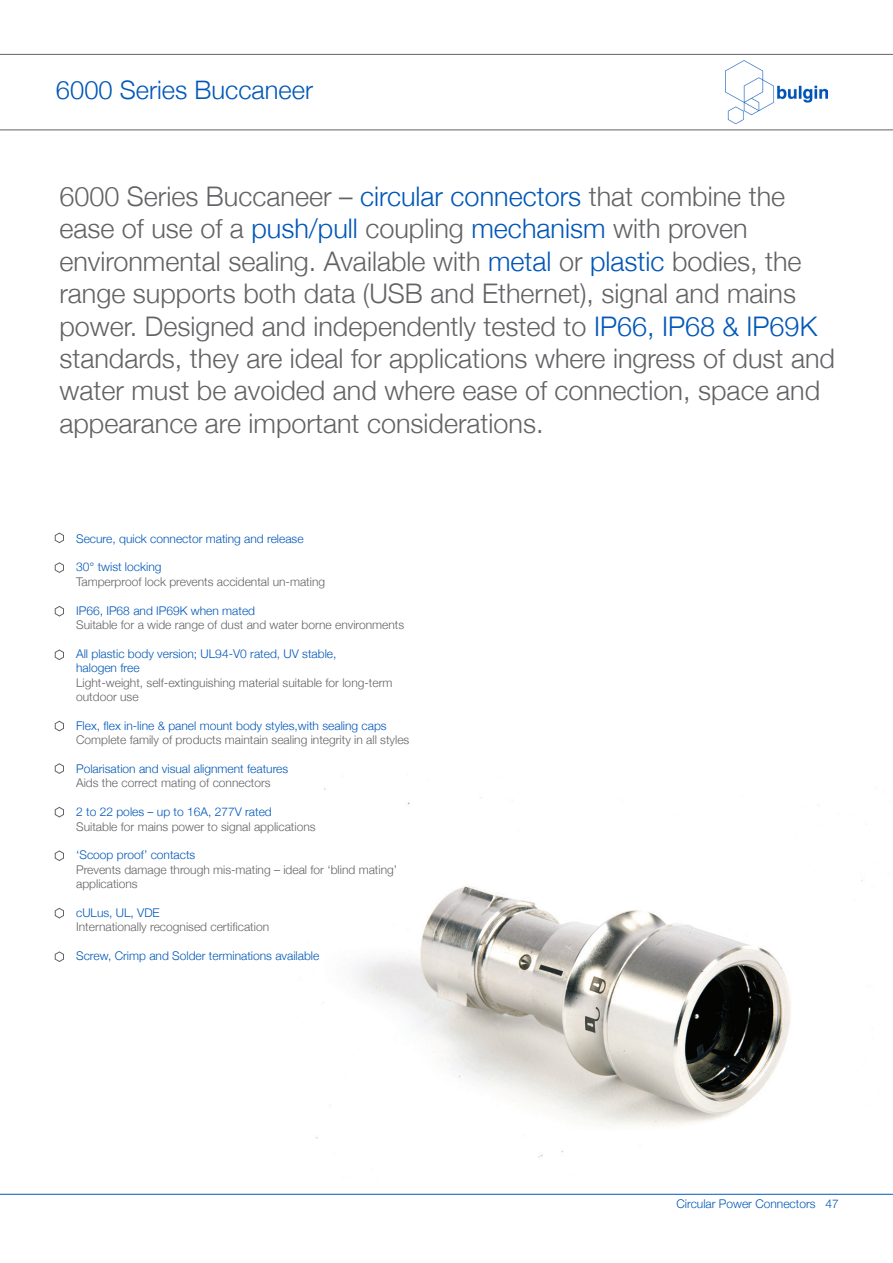
<style>
.page{position:relative;width:893px;height:1263px;background:#fff}
.page>*{position:absolute;margin:0;border:0;box-sizing:border-box;transform-origin:0 0}
.t1{font:300 27px/32.4px "Helvetica Neue";color:#636366}
.Product_Titles{font:300 25.5px "Helvetica Neue";color:#0057b8}
.t2{font:300 12px "Helvetica Neue";color:#636366}
.t3{font:300 12px "Helvetica Neue";color:#0057b8}
.s1{color:#0057b8}
</style>
<div class="page">
<img style="left:726px;top:61px;width:101px;height:63px">
<hr style="left:0;top:54px;width:893px;height:1px;background:#636366">
<hr style="left:0;top:129px;width:893px;height:1px;background:#636366">
<hr style="left:0;top:1194px;width:893px;height:1px;background:#0057b8">
<img style="left:301px;top:774px;width:569px;height:384px">
<svg style="left:54px;top:532px;width:10px;height:11px"></svg>
<svg style="left:54px;top:562px;width:10px;height:11px"></svg>
<svg style="left:54px;top:606px;width:10px;height:11px"></svg>
<svg style="left:54px;top:649px;width:10px;height:11px"></svg>
<svg style="left:54px;top:720px;width:10px;height:12px"></svg>
<svg style="left:54px;top:763px;width:10px;height:11px"></svg>
<svg style="left:54px;top:806px;width:10px;height:12px"></svg>
<svg style="left:54px;top:850px;width:10px;height:11px"></svg>
<svg style="left:54px;top:907px;width:10px;height:12px"></svg>
<svg style="left:54px;top:951px;width:10px;height:11px"></svg>
<p class="Product_Titles" style="left:56px;top:69px;width:259px">6000 Series Buccaneer</p>
<p class="t1" style="left:59px;top:178px;width:777px">6000 Series Buccaneer – <span class="s1">circular connectors</span> that combine the ease of use of a <span class="s1">push/pull</span> coupling <span class="s1">mechanism</span> with proven environmental sealing. Available with <span class="s1">metal</span> or <span class="s1">plastic</span> bodies, the range supports both data (USB and Ethernet), signal and mains power. Designed and independently tested to <span class="s1">IP66, IP68 &amp; IP69K </span>standards, they are ideal for applications where ingress of dust and water must be avoided and where ease of connection, space and appearance are important considerations.</p>
<p class="t3" style="left:76px;top:529px;width:229px">Secure, quick connector mating and release</p>
<p class="t3" style="left:76px;top:557px;width:87px">30° twist locking</p>
<p class="t2" style="left:76px;top:572px;width:250px">Tamperproof lock prevents accidental un-mating</p>
<p class="t3" style="left:76px;top:601px;width:180px">IP66, IP68 and IP69K when mated</p>
<p class="t2" style="left:76px;top:615px;width:330px">Suitable for a wide range of dust and water borne environments</p>
<p class="t3" style="left:76px;top:644px;width:262px">All plastic body version; UL94-V0 rated, UV stable,</p>
<p class="t3" style="left:76px;top:658px;width:65px">halogen free</p>
<p class="t2" style="left:76px;top:673px;width:318px">Light-weight, self-extinguishing material suitable for long-term</p>
<p class="t2" style="left:76px;top:687px;width:64px">outdoor use</p>
<p class="t3" style="left:76px;top:716px;width:312px">Flex, flex in-line &amp; panel mount body styles,with sealing caps</p>
<p class="t2" style="left:76px;top:730px;width:335px">Complete family of products maintain sealing integrity in all styles</p>
<p class="t3" style="left:76px;top:759px;width:214px">Polarisation and visual alignment features</p>
<p class="t2" style="left:76px;top:773px;width:196px">Aids the correct mating of connectors</p>
<p class="t3" style="left:76px;top:802px;width:197px">2 to 22 poles – up to 16A, 277V rated</p>
<p class="t2" style="left:76px;top:817px;width:241px">Suitable for mains power to signal applications</p>
<p class="t3" style="left:76px;top:845px;width:121px">‘Scoop proof’ contacts</p>
<p class="t2" style="left:76px;top:860px;width:322px">Prevents damage through mis-mating – ideal for ‘blind mating’</p>
<p class="t2" style="left:76px;top:874px;width:63px">applications</p>
<p class="t3" style="left:76px;top:903px;width:85px">cULus, UL, VDE</p>
<p class="t2" style="left:76px;top:917px;width:194px">Internationally recognised certification</p>
<p class="t3" style="left:76px;top:946px;width:245px">Screw, Crimp and Solder terminations available</p>
<p class="t3" style="left:676px;top:1194px;width:164px">Circular Power Connectors 47</p>
</div>
